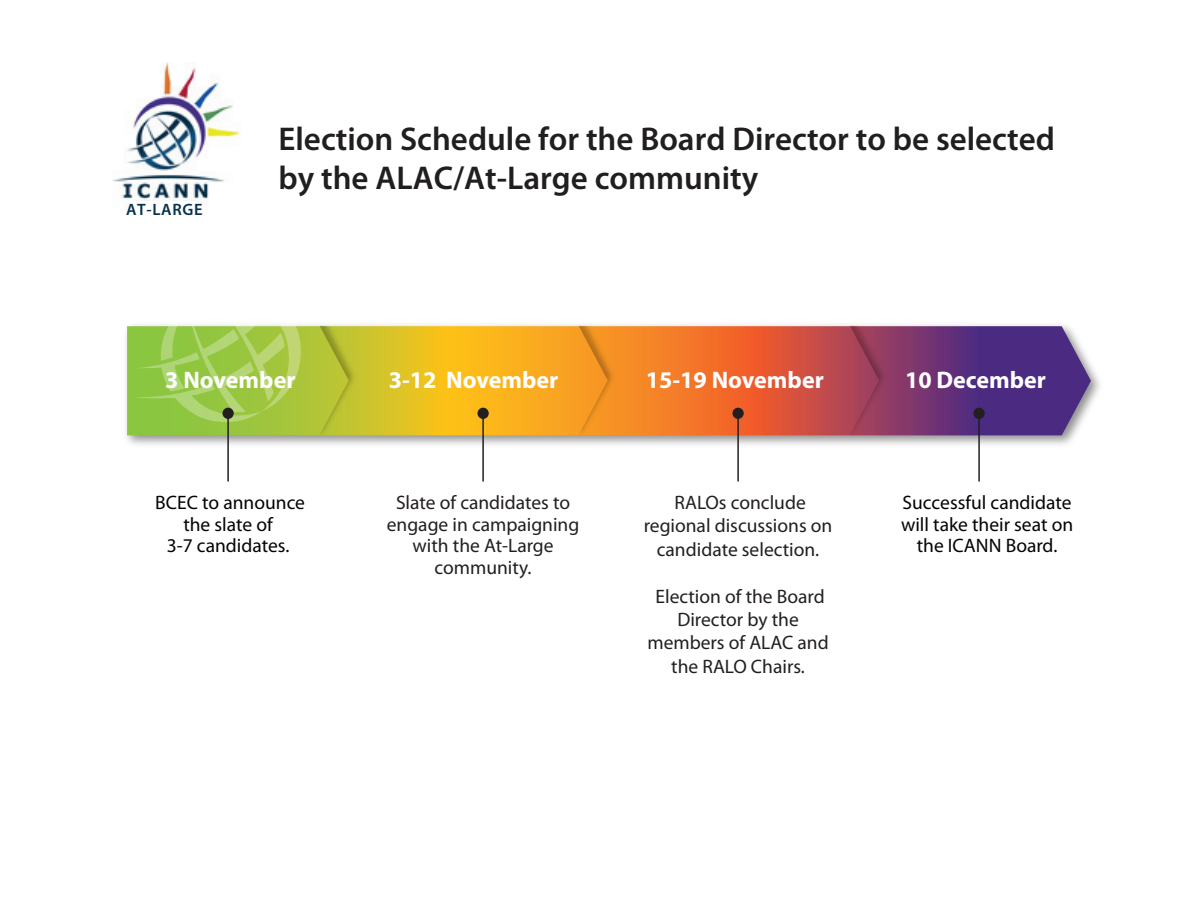
<style>
.page{position:relative;width:1188px;height:918px;background:#fff}
.page>*{position:absolute;margin:0;border:0;box-sizing:border-box;transform-origin:0 0}
.t1{font:600 33px/39.6px "Myriad Pro";color:#211e1e}
.t2{font:700 24px "Myriad Pro";color:#fff}
.t3{font:19.5px/23.4px "Myriad Pro";color:#231f20;text-align:center}
.t4{font:19.5px/21.6px "Myriad Pro";color:#040503;text-align:center}
.t5{font:600 16.5px "Myriad Pro";letter-spacing:.04em;color:#07324d}
</style>
<div class="page">
<img style="left:126px;top:325px;width:974px;height:120px">
<svg style="left:127px;top:326px;width:964px;height:109px"></svg>
<img style="left:112px;top:63px;width:129px;height:143px">
<div style="left:130px;top:201px;width:70px;height:14px;background:#fff"></div>
<svg style="left:133px;top:325px;width:168px;height:97px"></svg>
<img style="left:320px;top:326px;width:40px;height:109px">
<svg style="left:320px;top:326px;width:25px;height:105px"></svg>
<img style="left:579px;top:326px;width:40px;height:109px">
<svg style="left:579px;top:326px;width:25px;height:105px"></svg>
<img style="left:850px;top:326px;width:40px;height:109px">
<svg style="left:850px;top:326px;width:26px;height:105px"></svg>
<hr style="left:227px;top:413px;width:2px;height:69px;background:#231f20">
<div style="left:222px;top:408px;width:12px;height:11px;background:#231f20;border-radius:50%"></div>
<hr style="left:482px;top:413px;width:2px;height:69px;background:#231f20">
<div style="left:477px;top:408px;width:12px;height:11px;background:#231f20;border-radius:50%"></div>
<hr style="left:737px;top:413px;width:2px;height:69px;background:#231f20">
<div style="left:732px;top:408px;width:12px;height:11px;background:#231f20;border-radius:50%"></div>
<hr style="left:978px;top:413px;width:2px;height:69px;background:#231f20">
<div style="left:973px;top:408px;width:12px;height:11px;background:#231f20;border-radius:50%"></div>
<p class="t5" style="left:126px;top:199px;width:78px">AT-LARGE</p>
<h1 class="t1" style="left:279px;top:118px;width:778px">Election Schedule for the Board Director to be selected by the ALAC/At-Large community</h1>
<p class="t2" style="left:165px;top:364px;width:132px">3 November</p>
<p class="t2" style="left:389px;top:364px;width:171px">3-12 November</p>
<p class="t2" style="left:646px;top:364px;width:179px">15-19 November</p>
<p class="t2" style="left:905px;top:364px;width:142px">10 December</p>
<p class="t4" style="left:155px;top:491px;width:151px">BCEC to announce the slate of<br>3-7 candidates.</p>
<p class="t3" style="left:387px;top:491px;width:194px;line-height:21.6px">Slate of candidates to engage in campaigning with the At-Large community.</p>
<p class="t3" style="left:644px;top:491px;width:190px">RALOs conclude regional discussions on candidate selection.</p>
<p class="t3" style="left:647px;top:584px;width:183px">Election of the Board<br>Director by the members of ALAC and the RALO Chairs.</p>
<p class="t4" style="left:901px;top:491px;width:174px">Successful candidate will take their seat on the ICANN Board.</p>
</div>
